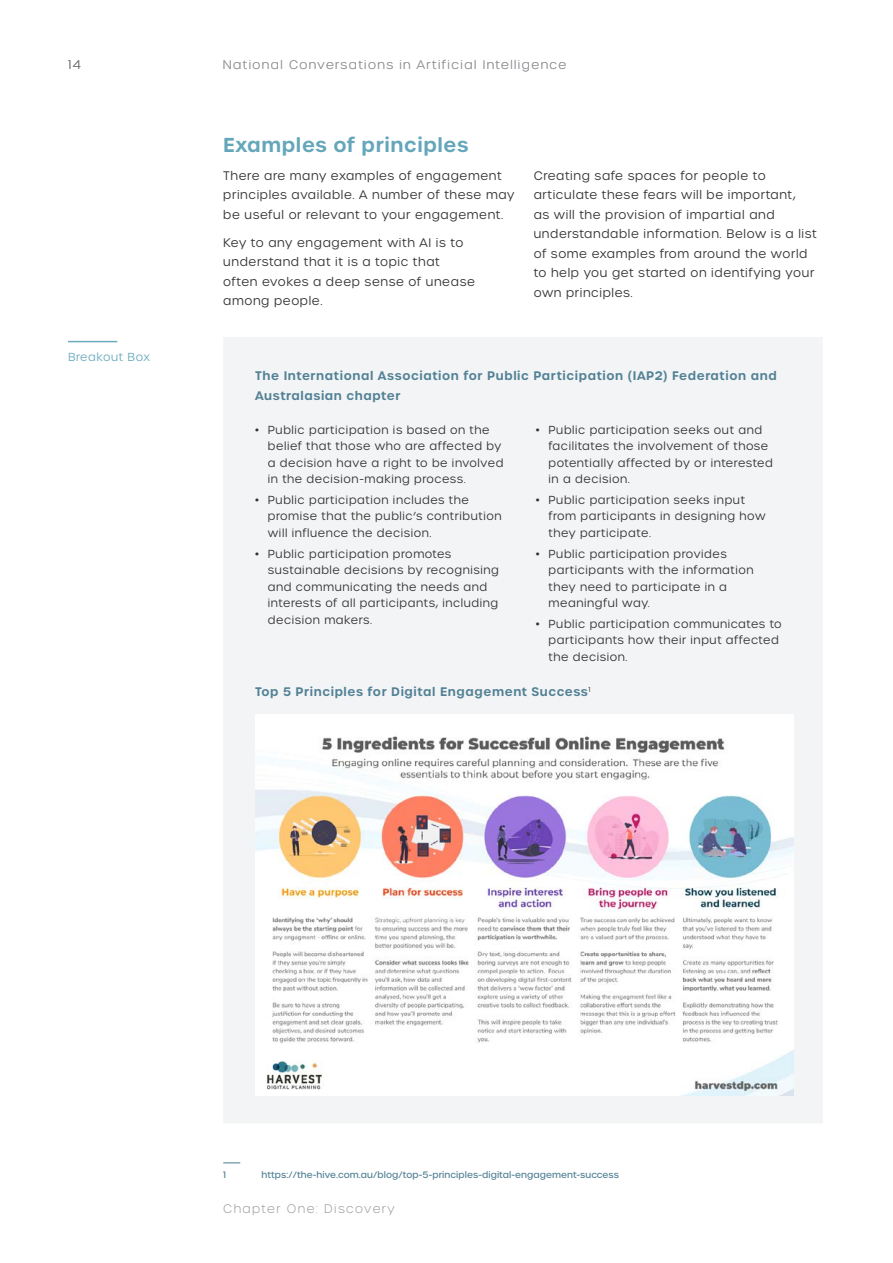
<style>
.page{position:relative;width:893px;height:1263px;background:#fff}
.page>*{position:absolute;margin:0;border:0;box-sizing:border-box;transform-origin:0 0}
.Header_2{font:600 19.5px "Urbane";letter-spacing:.03em;color:#64a6ba}
.Body_1{font:300 12px/19.5px "Urbane";letter-spacing:.05em;color:#333132}
.Table_Header{font:600 12px/19.5px "Urbane";letter-spacing:.05em;color:#528195}
.t1{font:200 12px "Urbane";letter-spacing:.12em;color:#939598}
.t2{font:200 12px "Urbane";color:#6d6e71}
.t3{font:300 11.25px/16.5px "Urbane";letter-spacing:.05em;color:#333132}
.Body_1_pull-out{font:300 11.25px "Urbane";letter-spacing:.05em;color:#6caabd}
.Footnote{font:500 9px "Urbane";letter-spacing:.01em;color:#528195}
</style>
<div class="page">
<hr style="left:68px;top:341px;width:49px;height:1px;background:#6caabd">
<svg style="left:223px;top:1162px;width:17px;height:1px"></svg>
<div style="left:224px;top:337px;width:599px;height:786px;background:#f3f4f5"></div>
<img style="left:255px;top:714px;width:538px;height:381px">
<p class="t2" style="left:68px;top:57px;width:14px">14</p>
<p class="Body_1_pull-out" style="left:68px;top:350px;width:83px">Breakout Box</p>
<p class="t1" style="left:223px;top:58px;width:345px">National Conversations in Artificial Intelligence</p>
<p class="Header_2" style="left:223px;top:132px;width:247px">Examples of principles</p>
<p class="Body_1" style="left:223px;top:166px;width:293px">There are many examples of engagement principles available. A number of these may be useful or relevant to your engagement.</p>
<p class="Body_1" style="left:223px;top:233px;width:253px">Key to any engagement with AI is to understand that it is a topic that often evokes a deep sense of unease among people.</p>
<p class="Body_1" style="left:534px;top:166px;width:285px">Creating safe spaces for people to articulate these fears will be important,<br>as will the provision of impartial and understandable information. Below is a list of some examples from around the world to help you get started on identifying your own principles.</p>
<p class="Table_Header" style="left:255px;top:366px;width:523px">The International Association for Public Participation (IAP2) Federation and<br>Australasian chapter</p>
<p class="t3" style="left:268px;top:421px;width:237px;text-indent:-13px">• Public participation is based on the belief that those who are affected by a decision have a right to be involved in the decision-making process.</p>
<p class="t3" style="left:268px;top:492px;width:235px;text-indent:-13px">• Public participation includes the promise that the public’s contribution will influence the decision.</p>
<p class="t3" style="left:268px;top:545px;width:233px;text-indent:-13px">• Public participation promotes sustainable decisions by recognising and communicating the needs and interests of all participants, including decision makers.</p>
<p class="t3" style="left:549px;top:421px;width:226px;text-indent:-13px">• Public participation seeks out and facilitates the involvement of those potentially affected by or interested in a decision.</p>
<p class="t3" style="left:549px;top:492px;width:219px;text-indent:-13px">• Public participation seeks input from participants in designing how they participate.</p>
<p class="t3" style="left:549px;top:545px;width:207px;text-indent:-13px">• Public participation provides participants with the information they need to participate in a meaningful way.</p>
<p class="t3" style="left:549px;top:616px;width:235px;text-indent:-13px">• Public participation communicates to participants how their input affected the decision.</p>
<p class="Table_Header" style="left:255px;top:681px;width:337px">Top 5 Principles for Digital Engagement Success<sup>1</sup></p>
<p class="Footnote" style="left:223px;top:1169px;width:4px">1</p>
<p class="Footnote" style="left:261px;top:1169px;width:359px">https://the-hive.com.au/blog/top-5-principles-digital-engagement-success</p>
<p class="t1" style="left:223px;top:1200px;width:173px">Chapter One: Discovery</p>
</div>
